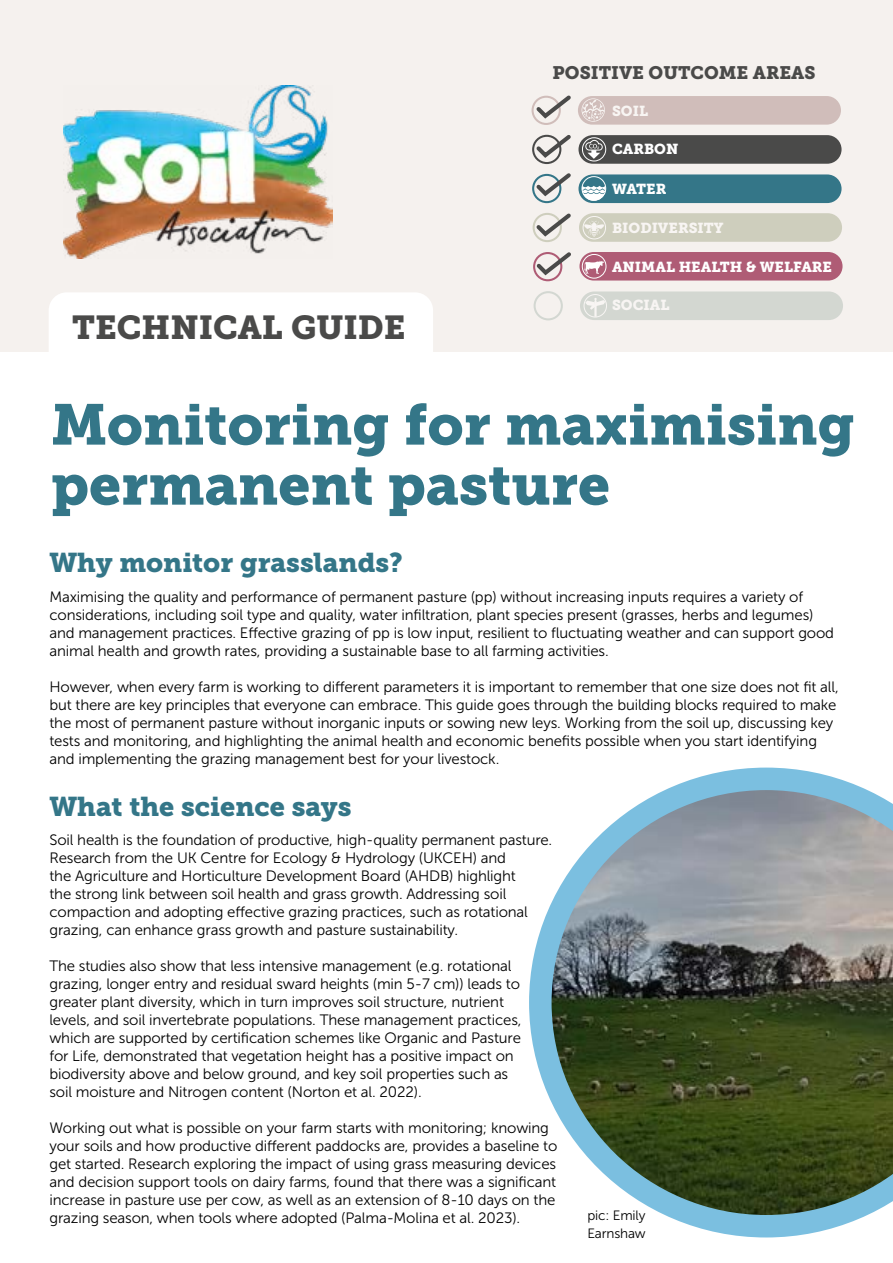
<style>
.page{position:relative;width:893px;height:1263px;background:#fff}
.page>*{position:absolute;margin:0;border:0;box-sizing:border-box;transform-origin:0 0}
.t1{font:57px/60px "Museo Slab 900";color:#347688}
.t2{font:33px "Museo Slab 900";color:#4a4a49}
.t3{font:27px "Museo Slab 900";color:#347688}
.t4{font:18px "Museo Slab 900";color:#4a4a49}
.t5{font:15px/18px "Museo Sans 300";letter-spacing:-.01em;color:#000}
.t6{font:14.4px "Museo Slab 900";color:#fff}
.t7{font:13.5px/18px "Museo Sans 300";letter-spacing:-.01em;color:#000}
</style>
<div class="page">
<div style="left:0;top:0;width:893px;height:351px;background:#f5f1ee"></div>
<svg style="left:529px;top:767px;width:364px;height:470px"></svg>
<div style="left:49px;top:292px;width:384px;height:81px;background:#fff;border-radius:18px"></div>
<div style="left:578px;top:174px;width:263px;height:29px;background:#347688;border-radius:14px"></div>
<div style="left:532px;top:174px;width:29px;height:29px;border:2px solid #347688;border-radius:50%"></div>
<svg style="left:581px;top:176px;width:25px;height:25px"></svg>
<div style="left:533px;top:252px;width:29px;height:29px;border:2px solid #af5c75;border-radius:50%"></div>
<div style="left:579px;top:252px;width:263px;height:29px;background:#af5c75;border-radius:14px"></div>
<svg style="left:581px;top:254px;width:26px;height:25px"></svg>
<div style="left:578px;top:135px;width:263px;height:29px;background:#4a4a49;border-radius:14px"></div>
<div style="left:532px;top:135px;width:29px;height:29px;border:2px solid #4a4a49;border-radius:50%"></div>
<svg style="left:582px;top:137px;width:24px;height:25px"></svg>
<svg style="left:533px;top:252px;width:38px;height:26px"></svg>
<svg style="left:533px;top:173px;width:38px;height:26px"></svg>
<svg style="left:533px;top:134px;width:38px;height:27px"></svg>
<svg style="left:531px;top:96px;width:310px;height:29px;background:#d3c1be"></svg>
<svg style="left:532px;top:213px;width:310px;height:29px;background:#d1d1c1"></svg>
<svg style="left:533px;top:291px;width:310px;height:30px;fill:#d3d7d1"></svg>
<img style="left:64px;top:85px;width:268px;height:174px">
<svg style="left:533px;top:95px;width:41px;height:26px"></svg>
<svg style="left:533px;top:213px;width:41px;height:26px"></svg>
<p class="t4" style="left:553px;top:63px;width:264px">POSITIVE OUTCOME AREAS</p>
<p class="t6" style="left:612px;top:103px;width:38px">SOIL</p>
<p class="t6" style="left:612px;top:141px;width:68px">CARBON</p>
<p class="t6" style="left:612px;top:181px;width:56px">WATER</p>
<p class="t6" style="left:612px;top:219px;width:113px">BIODIVERSITY</p>
<p class="t6" style="left:612px;top:258px;width:221px">ANIMAL HEALTH &amp; WELFARE</p>
<h2 class="t2" style="left:72px;top:308px;width:335px">TECHNICAL GUIDE</h2>
<p class="t6" style="left:612px;top:297px;width:59px">SOCIAL</p>
<h1 class="t1" style="left:51px;top:395px;width:805px">Monitoring for maximising permanent pasture</h1>
<h3 class="t3" style="left:49px;top:546px;width:355px">Why monitor grasslands?</h3>
<p class="t5" style="left:49px;top:588px;width:786px">Maximising the quality and performance of permanent pasture (pp) without increasing inputs requires a variety of considerations, including soil type and quality, water infiltration, plant species present (grasses, herbs and legumes) and management practices. Effective grazing of pp is low input, resilient to fluctuating weather and can support good animal health and growth rates, providing a sustainable base to all farming activities.</p>
<p class="t5" style="left:49px;top:678px;width:791px">However, when every farm is working to different parameters it is important to remember that one size does not fit all, but there are key principles that everyone can embrace. This guide goes through the building blocks required to make the most of permanent pasture without inorganic inputs or sowing new leys. Working from the soil up, discussing key tests and monitoring, and highlighting the animal health and economic benefits possible when you start identifying and implementing the grazing management best for your livestock.</p>
<h3 class="t3" style="left:49px;top:791px;width:304px">What the science says</h3>
<p class="t5" style="left:49px;top:831px;width:504px">Soil health is the foundation of productive, high-quality permanent pasture.<br>Research from the UK Centre for Ecology &amp; Hydrology (UKCEH) and<br>the Agriculture and Horticulture Development Board (AHDB) highlight<br>the strong link between soil health and grass growth. Addressing soil compaction and adopting effective grazing practices, such as rotational grazing, can enhance grass growth and pasture sustainability.</p>
<p class="t5" style="left:49px;top:957px;width:474px">The studies also show that less intensive management (e.g. rotational grazing, longer entry and residual sward heights (min 5-7 cm)) leads to greater plant diversity, which in turn improves soil structure, nutrient levels, and soil invertebrate populations. These management practices, which are supported by certification schemes like Organic and Pasture for Life, demonstrated that vegetation height has a positive impact on biodiversity above and below ground, and key soil properties such as soil moisture and Nitrogen content (Norton et al. 2022).</p>
<p class="t5" style="left:49px;top:1119px;width:509px">Working out what is possible on your farm starts with monitoring; knowing your soils and how productive different paddocks are, provides a baseline to get started. Research exploring the impact of using grass measuring devices and decision support tools on dairy farms, found that there was a significant increase in pasture use per cow, as well as an extension of 8-10 days on the grazing season, when tools where adopted (Palma-Molina et al. 2023).</p>
<p class="t7" style="left:587px;top:1206px;width:60px">pic: Emily<br>Earnshaw</p>
</div>
